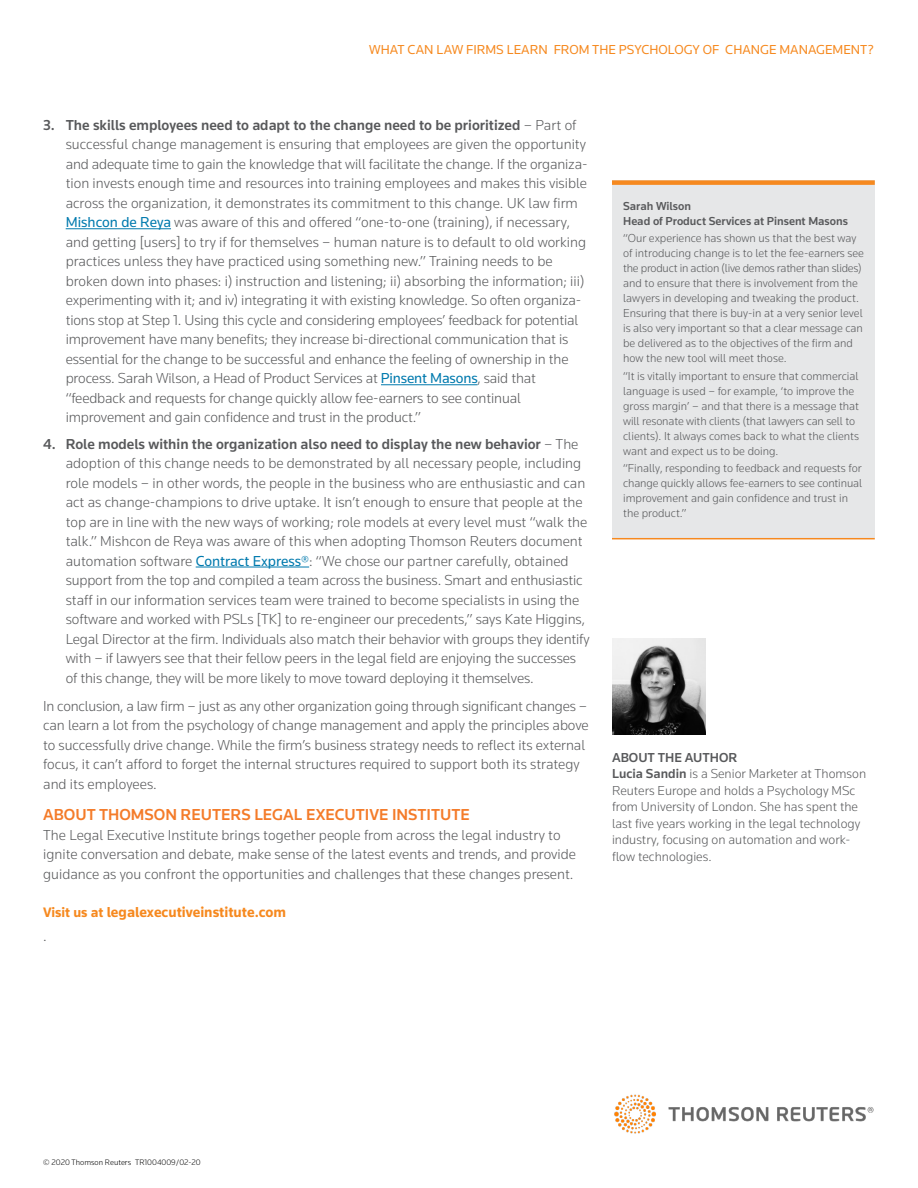
<style>
.page{position:relative;width:918px;height:1188px;background:#fff}
.page>*{position:absolute;margin:0;border:0;box-sizing:border-box;transform-origin:0 0}
.t1{font:500 16.5px "Knowledge";color:#f47b29}
.t2{font:300 15px/19.5px "Knowledge";letter-spacing:-.005em;color:#58595b}
.t3{font:700 15px/23.9px "Knowledge";color:#f6891f}
.t4{font:300 13.5px/16.5px "Knowledge";color:#58595b}
.t5{font:13.5px "Knowledge";color:#f6891f}
.t6{font:300 12px/15px "Knowledge";color:#58595b}
.t7{font:500 12px/15px "Knowledge";color:#58595b}
.t8{font:300 8.25px "Knowledge";color:#000}
.s1{font-weight:500}
.s2{font-weight:400;color:#007aae}
.s3{font-size:14.25px}
.s4{font-weight:300;color:#58595b}
</style>
<div class="page">
<hr style="left:66px;top:228px;width:105px;height:1px;background:#007aae">
<hr style="left:381px;top:384px;width:97px;height:1px;background:#007aae">
<hr style="left:196px;top:567px;width:113px;height:1px;background:#007aae">
<div style="left:612px;top:180px;width:263px;height:358px;background:#e6e7e8"></div>
<div style="left:612px;top:180px;width:263px;height:5px;background:#f6891f"></div>
<hr style="left:612px;top:538px;width:263px;height:1px;background:#f6891f">
<img style="left:613px;top:639px;width:93px;height:96px">
<img style="left:614px;top:1094px;width:260px;height:40px">
<p class="t5" style="left:369px;top:41px;width:506px">WHAT CAN LAW FIRMS LEARN FROM THE PSYCHOLOGY OF CHANGE MANAGEMENT?</p>
<p class="t2" style="left:66px;top:115px;width:523px;text-indent:-22px"><span class="s1">3. The skills employees need to adapt to the change need to be prioritized</span> – Part of successful change management is ensuring that employees are given the opportunity and adequate time to gain the knowledge that will facilitate the change. If the organiza&shy;tion invests enough time and resources into training employees and makes this visible across the organization, it demonstrates its commitment to this change. UK law firm <span class="s2">Mishcon de Reya</span> was aware of this and offered “one-to-one (training), if necessary, and getting [users] to try if for themselves – human nature is to default to old working practices unless they have practiced using something new.” Training needs to be broken down into phases: i) instruction and listening; ii) absorbing the information; iii) experimenting with it; and iv) integrating it with existing knowledge. So often organiza&shy;tions stop at Step 1. Using this cycle and considering employees’ feedback for potential improvement have many benefits; they increase bi-directional communication that is essential for the change to be successful and enhance the feeling of ownership in the process. Sarah Wilson, a Head of Product Services at <span class="s2">Pinsent Masons</span>, said that “feedback and requests for change quickly allow fee-earners to see continual improvement and gain confidence and trust in the product.”</p>
<p class="t2" style="left:66px;top:434px;width:526px;text-indent:-22px"><span class="s1">4. Role models within the organization also need to display the new behavior</span> – The adoption of this change needs to be demonstrated by all necessary people, including role models – in other words, the people in the business who are enthusiastic and can act as change-champions to drive uptake. It isn’t enough to ensure that people at the top are in line with the new ways of working; role models at every level must “walk the talk.” Mishcon de Reya was aware of this when adopting Thomson Reuters document automation software <span class="s2">Contract Express®</span>: “We chose our partner carefully, obtained support from the top and compiled a team across the business. Smart and enthusiastic staff in our information services team were trained to become specialists in using the software and worked with PSLs [TK] to re-engineer our precedents,” says Kate Higgins, Legal Director at the firm. Individuals also match their behavior with groups they identify with – if lawyers see that their fellow peers in the legal field are enjoying the successes of this change, they will be more likely to move toward deploying it themselves.</p>
<p class="t2" style="left:43px;top:696px;width:547px">In conclusion, a law firm – just as any other organization going through significant changes – can learn a lot from the psychology of change management and apply the principles above to successfully drive change. While the firm’s business strategy needs to reflect its external focus, it can’t afford to forget the internal structures required to support both its strategy and its employees.</p>
<p class="t1" style="left:43px;top:805px;width:428px">ABOUT THOMSON REUTERS LEGAL EXECUTIVE INSTITUTE</p>
<p class="t2" style="left:43px;top:825px;width:534px">The Legal Executive Institute brings together people from across the legal industry to ignite conversation and debate, make sense of the latest events and trends, and provide guidance as you confront the opportunities and challenges that these changes present.</p>
<p class="t3" style="left:43px;top:900px;width:245px"><span class="s3">Visit us at</span> legalexecutiveinstitute.com <span class="s4">.</span></p>
<p class="t7" style="left:623px;top:199px;width:226px">Sarah Wilson<br>Head of Product Services at Pinsent Masons</p>
<p class="t6" style="left:623px;top:231px;width:242px">“Our experience has shown us that the best way of introducing change is to let the fee-earners see the product in action (live demos rather than slides) and to ensure that there is involvement from the lawyers in developing and tweaking the product.<br>Ensuring that there is buy-in at a very senior level is also very important so that a clear message can be delivered as to the objectives of the firm and how the new tool will meet those.</p>
<p class="t6" style="left:623px;top:368px;width:237px">“It is vitally important to ensure that commercial language is used – for example, ‘to improve the gross margin’ – and that there is a message that will resonate with clients (that lawyers can sell to clients). It always comes back to what the clients want and expect us to be doing.</p>
<p class="t6" style="left:623px;top:460px;width:241px">“Finally, responding to feedback and requests for change quickly allows fee-earners to see continual improvement and gain confidence and trust in the product.”</p>
<p class="t4" style="left:612px;top:749px;width:256px"><span class="s1">ABOUT THE AUTHOR<br>Lucia Sandin</span> is a Senior Marketer at Thomson Reuters Europe and holds a Psychology MSc from University of London. She has spent the last five years working in the legal technology industry, focusing on automation and work&shy;flow technologies.</p>
<p class="t8" style="left:43px;top:1157px;width:159px">© 2020 Thomson Reuters TR1004009/02-20</p>
</div>
